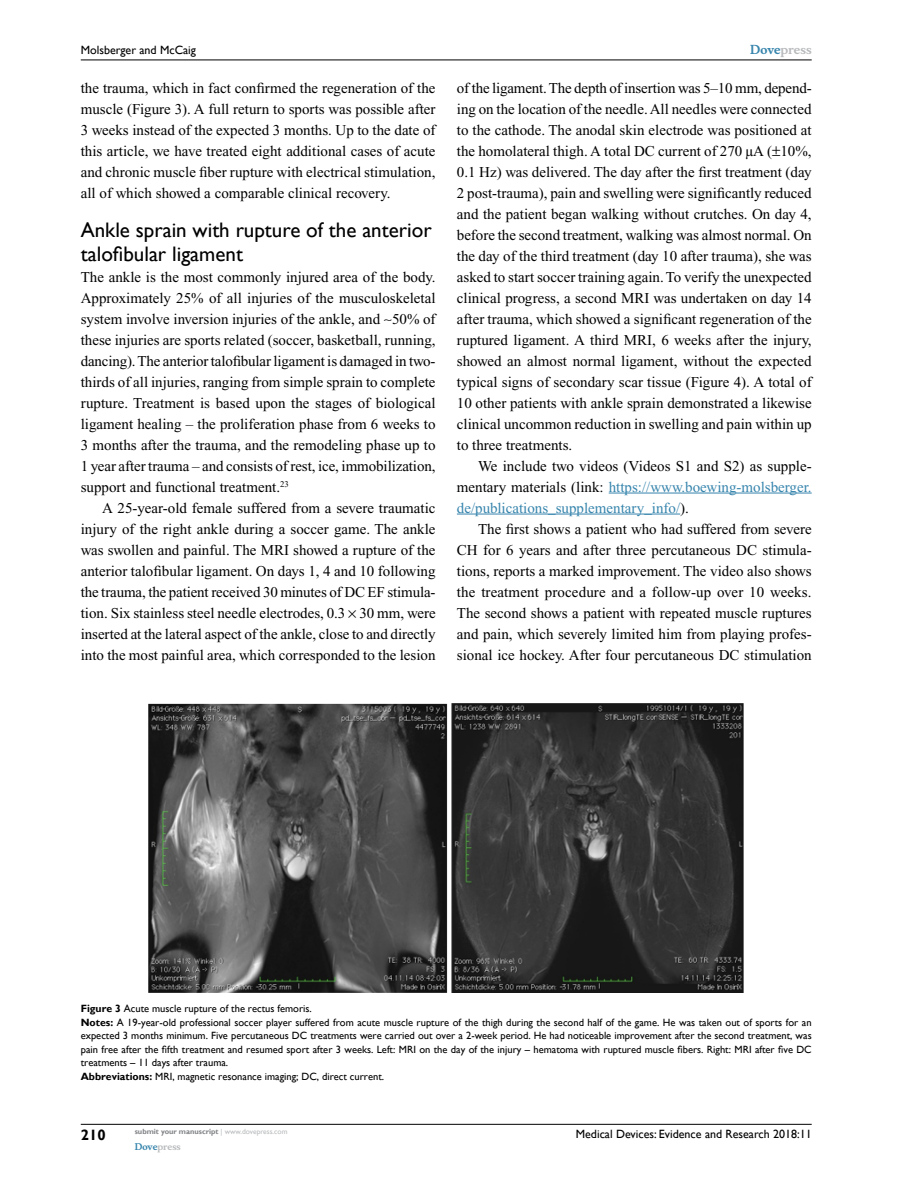
<style>
.page{position:relative;width:918px;height:1188px;background:#fff}
.page>*{position:absolute;margin:0;border:0;box-sizing:border-box;transform-origin:0 0}
.t1{font:21px/24px "Gill Sans";color:#000}
.t2{font:15px/21px "Times New Roman";color:#000;text-align:justify}
.t3{font:700 15px "Gill Sans";color:#000}
.t4{font:12px "Gill Sans";color:#000}
.t5{font:700 12px "Musee";color:#b8babc}
.t6{font:10.5px/13.5px "Gill Sans";color:#000}
.t7{font:700 9px "Musee";color:#b8babc}
.t8{font:700 7.5px "Gill Sans";color:#808285}
.s1{color:#3785ad}
.s2{font-weight:700}
.s3{font-weight:400;color:#b8babc}
</style>
<div class="page">
<hr style="left:81px;top:1124px;width:731px;height:1px;background:#000">
<hr style="left:81px;top:60px;width:731px;height:1px;background:#000">
<hr style="left:609px;top:493px;width:203px;height:1px;background:#3785ad">
<hr style="left:457px;top:514px;width:223px;height:1px;background:#3785ad">
<img style="left:149px;top:704px;width:595px;height:289px">
<p class="t4" style="left:81px;top:43px;width:117px">Molsberger and McCaig</p>
<p class="t2" style="left:81px;top:77px;width:356px">the trauma, which in fact confirmed the regeneration of the muscle (Figure 3). A full return to sports was possible after 3 weeks instead of the expected 3 months. Up to the date of this article, we have treated eight additional cases of acute and chronic muscle fiber rupture with electrical stimulation, all of which showed a comparable clinical recovery.</p>
<h1 class="t1" style="left:81px;top:218px;width:352px">Ankle sprain with rupture of the anterior talofibular ligament</h1>
<p class="t2" style="left:81px;top:266px;width:356px">The ankle is the most commonly injured area of the body.<br>Approximately 25% of all injuries of the musculoskeletal system involve inversion injuries of the ankle, and 50% of these injuries are sports related (soccer, basketball, running, dancing). The anterior talofibular ligament is damaged in two&shy;thirds of all injuries, ranging from simple sprain to complete rupture. Treatment is based upon the stages of biological ligament healing – the proliferation phase from 6 weeks to 3 months after the trauma, and the remodeling phase up to 1 year after trauma – and consists of rest, ice, immobilization, support and functional treatment.<sup>23</sup></p>
<p class="t2" style="left:81px;top:497px;width:356px;text-indent:21px">A 25-year-old female suffered from a severe traumatic injury of the right ankle during a soccer game. The ankle was swollen and painful. The MRI showed a rupture of the anterior talofibular ligament. On days 1, 4 and 10 following the trauma, the patient received 30 minutes of DC EF stimula&shy;tion. Six stainless steel needle electrodes, 0.3 30 mm, were inserted at the lateral aspect of the ankle, close to and directly into the most painful area, which corresponded to the lesion</p>
<p class="t5" style="left:750px;top:43px;width:63px"><span class="s1">Dove</span>press</p>
<p class="t2" style="left:457px;top:77px;width:356px">of the ligament. The depth of insertion was 5–10 mm, depend&shy;ing on the location of the needle. All needles were connected to the cathode. The anodal skin electrode was positioned at the homolateral thigh. A total DC current of 270 µA ( 10%, 0.1 Hz) was delivered. The day after the first treatment (day 2 post-trauma), pain and swelling were significantly reduced and the patient began walking without crutches. On day 4, before the second treatment, walking was almost normal. On the day of the third treatment (day 10 after trauma), she was asked to start soccer training again. To verify the unexpected clinical progress, a second MRI was undertaken on day 14 after trauma, which showed a significant regeneration of the ruptured ligament. A third MRI, 6 weeks after the injury, showed an almost normal ligament, without the expected typical signs of secondary scar tissue (Figure 4). A total of 10 other patients with ankle sprain demonstrated a likewise clinical uncommon reduction in swelling and pain within up to three treatments.</p>
<p class="t2" style="left:457px;top:455px;width:356px;text-indent:21px">We include two videos (Videos S1 and S2) as supple&shy;mentary materials (link: <span class="s1">https://www.boewing-molsberger. de/publications_supplementary_info/</span>).</p>
<p class="t2" style="left:457px;top:518px;width:356px;text-indent:21px">The first shows a patient who had suffered from severe CH for 6 years and after three percutaneous DC stimula&shy;tions, reports a marked improvement. The video also shows the treatment procedure and a follow-up over 10 weeks.<br>The second shows a patient with repeated muscle ruptures and pain, which severely limited him from playing profes&shy;sional ice hockey. After four percutaneous DC stimulation</p>
<p class="t6" style="left:81px;top:1002px;width:732px"><span class="s2">Figure 3</span> Acute muscle rupture of the rectus femoris.<br><span class="s2">Notes:</span> A 19-year-old professional soccer player suffered from acute muscle rupture of the thigh during the second half of the game. He was taken out of sports for an expected 3 months minimum. Five percutaneous DC treatments were carried out over a 2-week period. He had noticeable improvement after the second treatment, was pain free after the fifth treatment and resumed sport after 3 weeks. Left: MRI on the day of the injury – hematoma with ruptured muscle fibers. Right: MRI after five DC treatments – 11 days after trauma.<br><span class="s2">Abbreviations:</span> MRI, magnetic resonance imaging; DC, direct current.</p>
<p class="t3" style="left:81px;top:1126px;width:26px">210</p>
<p class="t8" style="left:135px;top:1127px;width:154px">submit your manuscript <span class="s3">| www.dovepress.com</span></p>
<p class="t7" style="left:135px;top:1141px;width:48px"><span class="s1">Dove</span>press</p>
<p class="t4" style="left:576px;top:1127px;width:237px">Medical Devices: Evidence and Research 2018:11</p>
</div>
